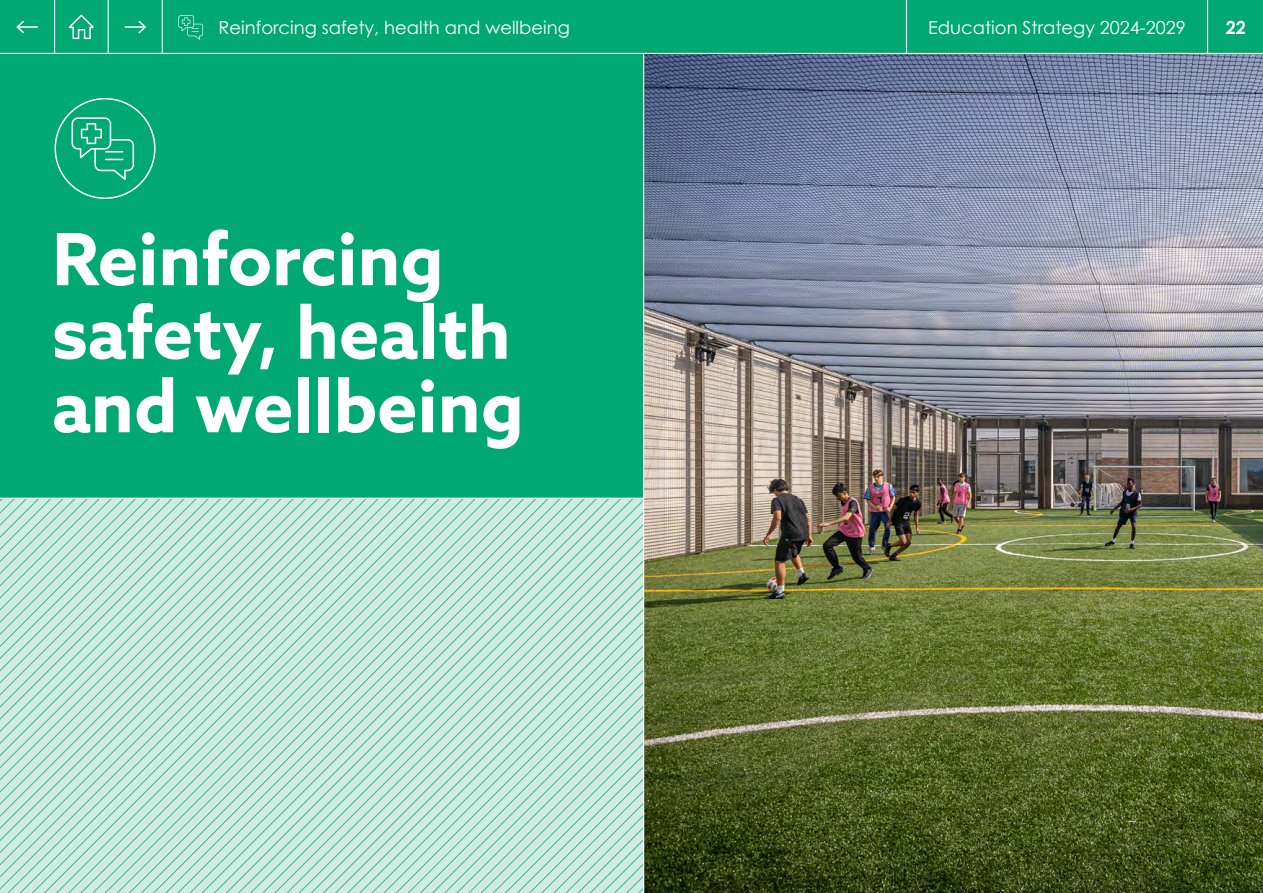
<style>
.page{position:relative;width:1263px;height:893px;background:#fff}
.page>*{position:absolute;margin:0;border:0;box-sizing:border-box;transform-origin:0 0}
.t1{font:700 72px/73.5px "Azo Sans";color:#fff}
.t2{font:18px "Century Gothic Pro";color:#fff}
.t3{font:700 18px "Century Gothic Pro";color:#fff}
</style>
<div class="page">
<div style="left:0;top:53px;width:644px;height:840px;background:#00a872"></div>
<img style="left:644px;top:54px;width:619px;height:839px">
<svg style="left:0;top:497px;width:645px;height:396px;background:#bee4d6"></svg>
<hr style="left:0;top:498px;width:644px;height:1px;background:#fff">
<hr style="left:643px;top:53px;width:1px;height:840px;background:#fff">
<svg style="left:72px;top:117px;width:62px;height:63px"></svg>
<div style="left:55px;top:98px;width:101px;height:101px;border:2px solid #fff;border-radius:50%"></div>
<div style="left:0;top:0;width:1263px;height:53px;background:#00a872"></div>
<hr style="left:0;top:53px;width:1263px;height:1px;background:#fff">
<hr style="left:906px;top:0;width:1px;height:53px;background:#fff">
<hr style="left:1207px;top:0;width:1px;height:53px;background:#fff">
<hr style="left:54px;top:0;width:1px;height:53px;background:#fff">
<hr style="left:108px;top:0;width:1px;height:53px;background:#fff">
<hr style="left:162px;top:0;width:1px;height:53px;background:#fff">
<svg style="left:178px;top:15px;width:25px;height:25px"></svg>
<hr style="left:125px;top:26px;width:20px;height:2px;background:#fff">
<svg style="left:137px;top:20px;width:9px;height:14px"></svg>
<hr style="left:17px;top:26px;width:20px;height:2px;background:#fff">
<svg style="left:16px;top:20px;width:9px;height:14px"></svg>
<svg style="left:68px;top:14px;width:26px;height:26px"></svg>
<p class="t2" style="left:218px;top:16px;width:353px">Reinforcing safety, health and wellbeing</p>
<p class="t2" style="left:928px;top:16px;width:259px">Education Strategy 2024-2029</p>
<p class="t3" style="left:1226px;top:16px;width:22px">22</p>
<p class="t1" style="left:52px;top:221px;width:473px">Reinforcing safety, health and wellbeing</p>
</div>
